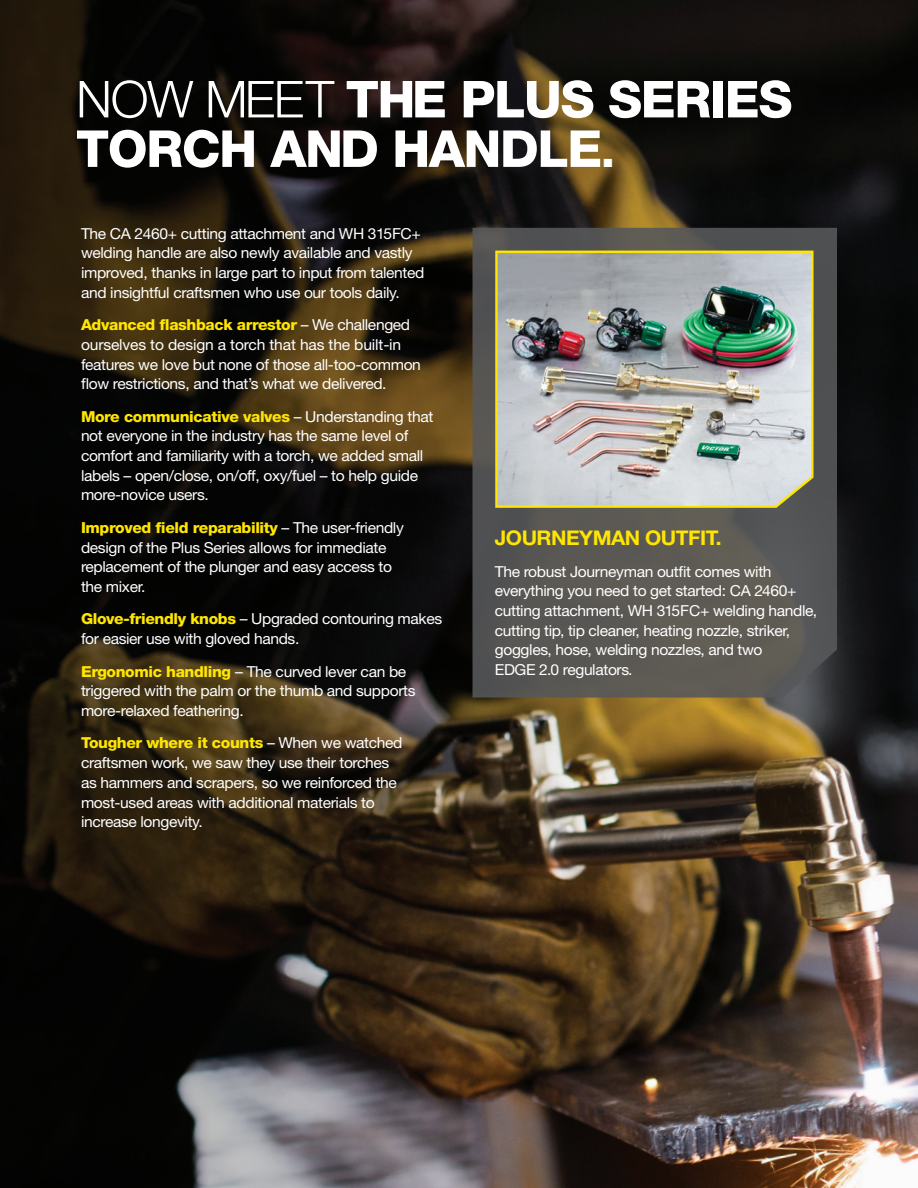
<style>
.page{position:relative;width:918px;height:1188px;background:#fff}
.page>*{position:absolute;margin:0;border:0;box-sizing:border-box;transform-origin:0 0}
.t1{font:800 51px/49.5px "Helvetica Neue LT Std";letter-spacing:-.025em;color:#fff}
.t2{font:700 20.25px "Helvetica Neue LT Std";letter-spacing:-.025em;color:#ffe601}
.t3{font:15.15px/19.6px "Helvetica Neue LT Std";letter-spacing:-.025em;color:#fff}
.s1{font-weight:300}
.s2{font-size:43.5px}
.s3{font-weight:800;color:#ffe601}
</style>
<div class="page">
<img style="left:0;top:0;width:918px;height:1188px">
<svg style="left:472px;top:228px;width:365px;height:470px;background:#585653"></svg>
<img style="left:494px;top:249px;width:321px;height:260px">
<p class="t1" style="left:76px;top:74px;width:718px"><span class="s1">NOW MEET</span> THE PLUS SERIES<br>TORCH AND HANDLE<span class="s2">.</span></p>
<p class="t3" style="left:81px;top:223px;width:345px">The CA 2460+ cutting attachment and WH 315FC+ welding handle are also newly available and vastly improved, thanks in large part to input from talented and insightful craftsmen who use our tools daily.</p>
<p class="t3" style="left:81px;top:315px;width:341px"><span class="s3">Advanced flashback arrestor</span> – We challenged ourselves to design a torch that has the built-in features we love but none of those all-too-common flow restrictions, and that’s what we delivered.</p>
<p class="t3" style="left:81px;top:406px;width:354px"><span class="s3">More communicative valves</span> – Understanding that not everyone in the industry has the same level of comfort and familiarity with a torch, we added small labels – open/close, on/off, oxy/fuel – to help guide more-novice users.</p>
<p class="t3" style="left:81px;top:517px;width:324px"><span class="s3">Improved field reparability</span> – The user-friendly design of the Plus Series allows for immediate replacement of the plunger and easy access to the mixer.</p>
<p class="t3" style="left:81px;top:609px;width:363px"><span class="s3">Glove-friendly knobs</span> – Upgraded contouring makes for easier use with gloved hands.</p>
<p class="t3" style="left:81px;top:661px;width:336px"><span class="s3">Ergonomic handling</span> – The curved lever can be triggered with the palm or the thumb and supports more-relaxed feathering.</p>
<p class="t3" style="left:81px;top:733px;width:323px"><span class="s3">Tougher where it counts</span> – When we watched craftsmen work, we saw they use their torches as hammers and scrapers, so we reinforced the most-used areas with additional materials to increase longevity.</p>
<p class="t2" style="left:495px;top:525px;width:228px">JOURNEYMAN OUTFIT.</p>
<p class="t3" style="left:495px;top:561px;width:324px">The robust Journeyman outfit comes with everything you need to get started: CA 2460+ cutting attachment, WH 315FC+ welding handle, cutting tip, tip cleaner, heating nozzle, striker, goggles, hose, welding nozzles, and two<br>EDGE 2.0 regulators.</p>
</div>
